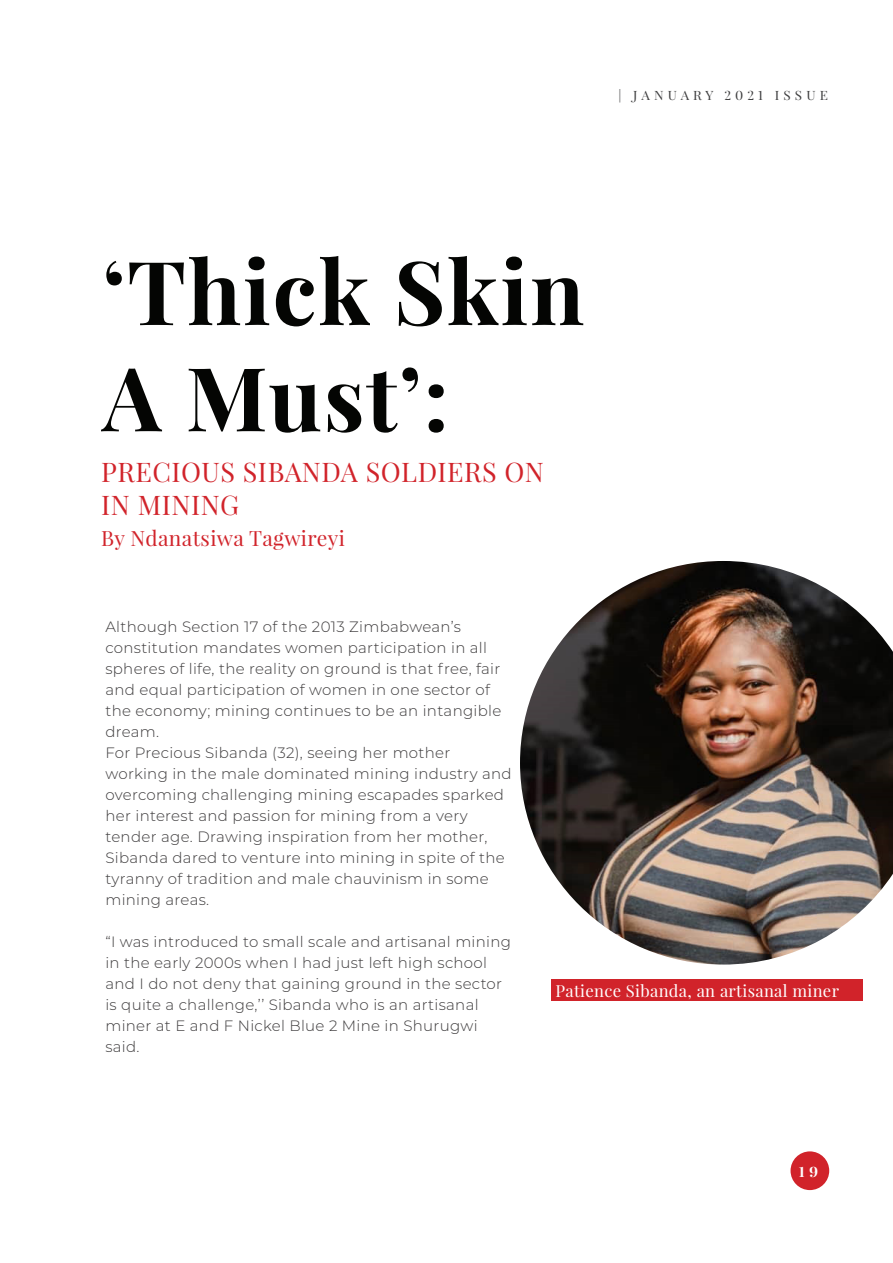
<style>
.page{position:relative;width:893px;height:1263px;background:#fff}
.page>*{position:absolute;margin:0;border:0;box-sizing:border-box;transform-origin:0 0}
.Sub_Heading{font:700 88.5px "Playfair Display";letter-spacing:.02em;color:#040503}
.Paragraph_With_18_Te{font:27px/32.4px "Playfair Display";letter-spacing:.02em;color:#d1232a}
.Paragraph_With_18_Te-2{font:21px "Playfair Display";letter-spacing:.02em;color:#d1232a}
.Paragraph_With_18_Te-3{font:16.65px "Playfair Display";letter-spacing:.02em;color:#fff}
.Paragraph{font:300 15px/21px "Montserrat";letter-spacing:.02em;color:#3c3a3b}
.t1{font:700 14.25px "Playfair Display";color:#fff;scale:1.05 1}
.t2{font:12.9px "Playfair Display";letter-spacing:.3em;color:#3e3e3f;scale:1.05 1}
</style>
<div class="page">
<div style="left:790px;top:1151px;width:39px;height:39px;background:#d1232a;border-radius:50%"></div>
<img style="left:520px;top:561px;width:373px;height:403px">
<div style="left:551px;top:979px;width:312px;height:22px;background:#d1232a"></div>
<p class="t2" style="left:619px;top:87px;width:201px">| JANUARY 2021 ISSUE</p>
<p class="Sub_Heading" style="left:102px;top:236px;width:483px">‘Thick Skin</p>
<p class="Sub_Heading" style="left:102px;top:342px;width:348px">A Must’:</p>
<p class="Paragraph_With_18_Te" style="left:101px;top:456px;width:444px">PRECIOUS SIBANDA SOLDIERS ON<br>IN MINING</p>
<p class="Paragraph_With_18_Te-2" style="left:101px;top:525px;width:245px">By Ndanatsiwa Tagwireyi</p>
<p class="Paragraph" style="left:105px;top:615px;width:397px">Although Section 17 of the 2013 Zimbabwean’s constitution mandates women participation in all spheres of life, the reality on ground is that free, fair and equal participation of women in one sector of the economy; mining continues to be an intangible dream.</p>
<p class="Paragraph" style="left:105px;top:741px;width:408px">For Precious Sibanda (32), seeing her mother working in the male dominated mining industry and overcoming challenging mining escapades sparked her interest and passion for mining from a very tender age. Drawing inspiration from her mother, Sibanda dared to venture into mining in spite of the tyranny of tradition and male chauvinism in some mining areas.</p>
<p class="Paragraph" style="left:105px;top:930px;width:407px">“I was introduced to small scale and artisanal mining in the early 2000s when I had just left high school and I do not deny that gaining ground in the sector is quite a challenge,’’ Sibanda who is an artisanal miner at E and F Nickel Blue 2 Mine in Shurugwi said.</p>
<p class="Paragraph_With_18_Te-3" style="left:555px;top:980px;width:285px">Patience Sibanda, an artisanal miner</p>
<p class="t1" style="left:799px;top:1162px;width:20px">1 9</p>
</div>
